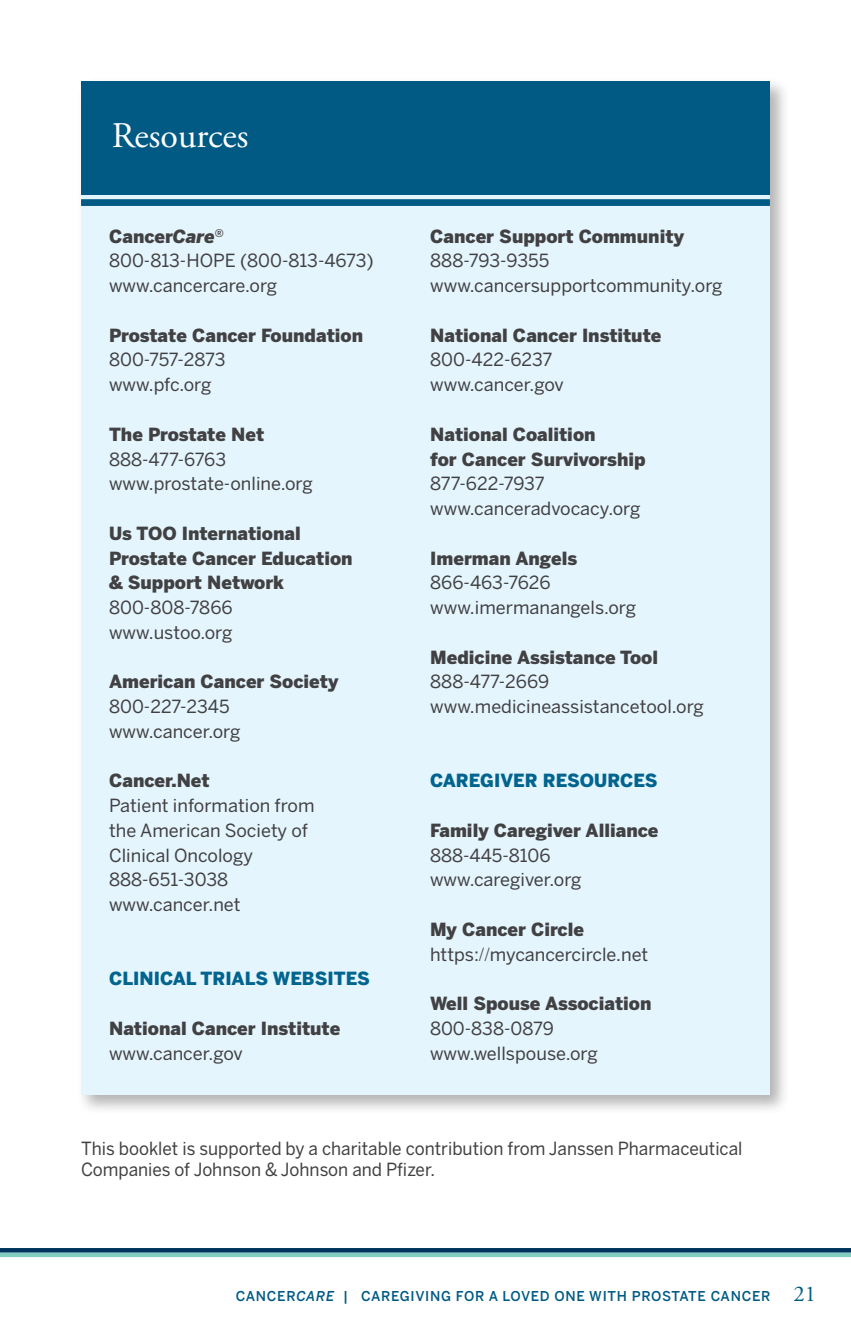
<style>
.page{position:relative;width:851px;height:1337px;background:#fff}
.page>*{position:absolute;margin:0;border:0;box-sizing:border-box;transform-origin:0 0}
.t1{font:36px "Adobe Garamond Pro";color:#fff}
.t2{font:18px/24.8px "Benton Sans";color:#414042}
.t3{font:900 18px/24.8px "Benton Sans";color:#414042}
.t4{font:18px/21.6px "Benton Sans";color:#414042;scale:.95 1}
.t5{font:900 18px "Benton Sans";color:#00648e}
.t6{font:500 13.5px "Benton Sans";letter-spacing:.05em;color:#005a84}
.s1{font-weight:900}
.s2{font-weight:900;font-style:italic}
.s3{font-style:italic}
.s4{font-family:"Adobe Garamond Pro";font-weight:400;font-size:22.5px}
</style>
<div class="page">
<div style="left:0;top:1252px;width:850px;height:5px;background:#82cec1"></div>
<hr style="left:0;top:1248px;width:850px;height:4px;background:#00355f">
<div style="left:77px;top:77px;width:713px;height:1038px;background:#000;opacity:.3"></div>
<div style="left:81px;top:81px;width:689px;height:1013px;background:#e4f5fd"></div>
<div style="left:81px;top:81px;width:689px;height:113px;background:#005a84"></div>
<div style="left:81px;top:124px;width:689px;height:71px;background:#005a84"></div>
<div style="left:81px;top:199px;width:689px;height:7px;background:#005a84"></div>
<h1 class="t1" style="left:112px;top:114px;width:138px">Resources</h1>
<p class="t2" style="left:109px;top:223px;width:266px"><span class="s1">Cancer</span><span class="s2">Care</span><sup>®<br></sup>800-813-HOPE (800-813-4673) www.cancercare.org</p>
<p class="t3" style="left:109px;top:322px;width:255px">Prostate Cancer Foundation</p>
<p class="t2" style="left:109px;top:347px;width:118px">800-757-2873 www.pfc.org</p>
<p class="t3" style="left:109px;top:421px;width:156px">The Prostate Net</p>
<p class="t2" style="left:109px;top:446px;width:205px">888-477-6763 www.prostate-online.org</p>
<p class="t3" style="left:109px;top:520px;width:245px">Us TOO International<br>Prostate Cancer Education &amp; Support Network</p>
<p class="t2" style="left:109px;top:595px;width:125px">800-808-7866 www.ustoo.org</p>
<p class="t3" style="left:109px;top:669px;width:231px">American Cancer Society</p>
<p class="t2" style="left:109px;top:694px;width:133px">800-227-2345 www.cancer.org</p>
<p class="t3" style="left:109px;top:768px;width:102px">Cancer.Net</p>
<p class="t2" style="left:109px;top:793px;width:207px">Patient information from the American Society of<br>Clinical Oncology<br>888-651-3038 www.cancer.net</p>
<p class="t5" style="left:109px;top:968px;width:262px">CLINICAL TRIALS WEBSITES</p>
<p class="t3" style="left:109px;top:1015px;width:233px">National Cancer Institute</p>
<p class="t2" style="left:109px;top:1040px;width:135px">www.cancer.gov</p>
<p class="t3" style="left:430px;top:223px;width:255px">Cancer Support Community</p>
<p class="t2" style="left:430px;top:248px;width:294px">888-793-9355 www.cancersupportcommunity.org</p>
<p class="t3" style="left:430px;top:322px;width:233px">National Cancer Institute</p>
<p class="t2" style="left:430px;top:347px;width:135px">800-422-6237 www.cancer.gov</p>
<p class="t3" style="left:430px;top:421px;width:217px">National Coalition<br>for Cancer Survivorship</p>
<p class="t2" style="left:430px;top:471px;width:212px">877-622-7937 www.canceradvocacy.org</p>
<p class="t3" style="left:430px;top:545px;width:148px">Imerman Angels</p>
<p class="t2" style="left:430px;top:570px;width:207px">866-463-7626 www.imermanangels.org</p>
<p class="t3" style="left:430px;top:644px;width:229px">Medicine Assistance Tool</p>
<p class="t2" style="left:430px;top:669px;width:275px">888-477-2669 www.medicineassistancetool.org</p>
<p class="t5" style="left:430px;top:770px;width:229px">CAREGIVER RESOURCES</p>
<p class="t3" style="left:430px;top:817px;width:230px">Family Caregiver Alliance</p>
<p class="t2" style="left:430px;top:842px;width:153px">888-445-8106 www.caregiver.org</p>
<p class="t3" style="left:430px;top:916px;width:156px">My Cancer Circle</p>
<p class="t2" style="left:430px;top:941px;width:220px">https://mycancercircle.net</p>
<p class="t3" style="left:430px;top:991px;width:223px">Well Spouse Association</p>
<p class="t2" style="left:430px;top:1015px;width:169px">800-838-0879 www.wellspouse.org</p>
<p class="t4" style="left:81px;top:1137px;width:697px">This booklet is supported by a charitable contribution from Janssen Pharmaceutical<br>Companies of Johnson &amp; Johnson and Pfizer.</p>
<p class="t6" style="left:236px;top:1287px;width:581px">CANCER<span class="s3">CARE</span> | CAREGIVING FOR A LOVED ONE WITH PROSTATE CANCER <span class="s4">21</span></p>
</div>
